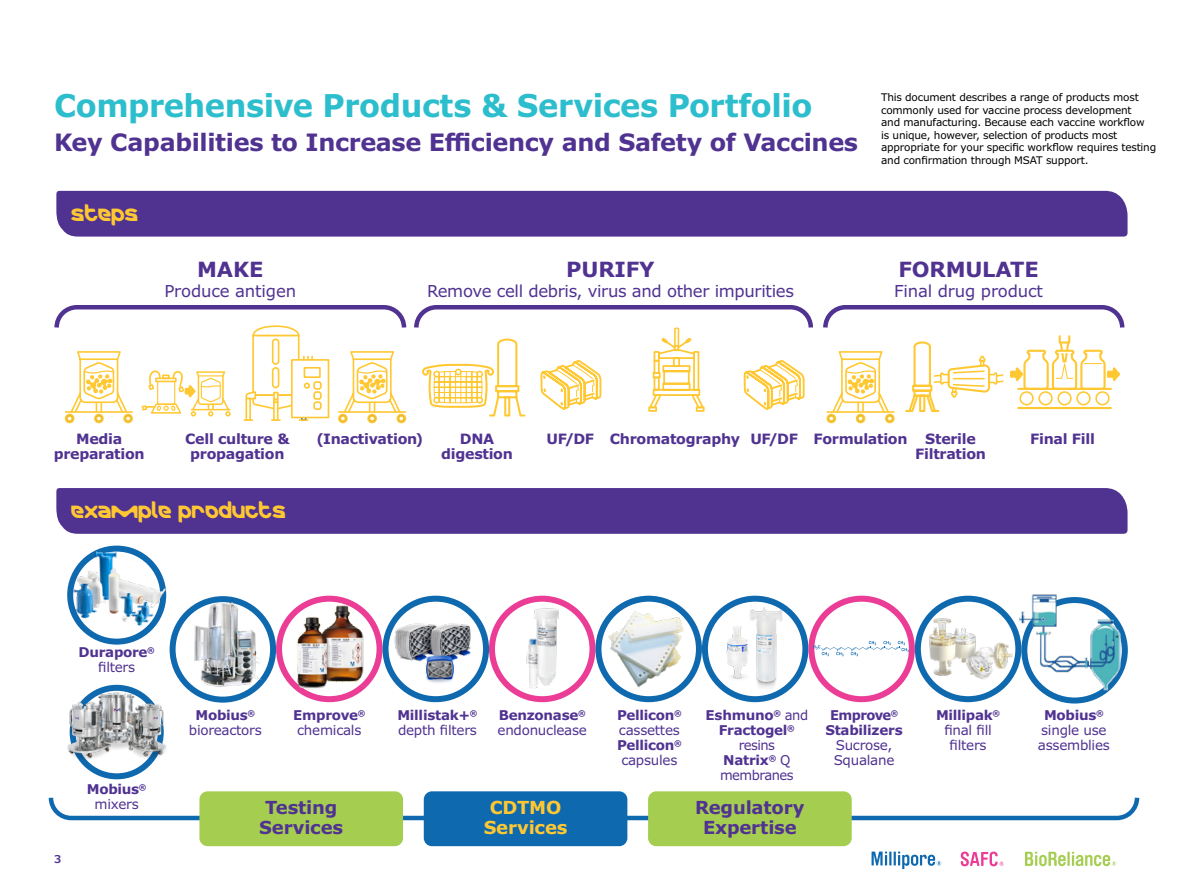
<style>
.page{position:relative;width:1188px;height:891px;background:#fff}
.page>*{position:absolute;margin:0;border:0;box-sizing:border-box;transform-origin:0 0}
.t1{font:700 31.5px "Verdana Pro";letter-spacing:-.015em;color:#2dbecd}
.t2{font:700 24px "Verdana Pro";letter-spacing:-.015em;color:#503291}
.t3{font:700 21px "Verdana Pro";letter-spacing:-.01em;color:#503291}
.t4{font:700 18px/19.5px "Verdana Pro";letter-spacing:-.01em;color:#503291;text-align:center}
.t5{font:18px "Merck";letter-spacing:-.01em;color:#ffc832}
.t6{font:700 18px/19.5px "Verdana Pro";letter-spacing:-.01em;color:#ffc832;text-align:center}
.t7{font:16.5px "Verdana Pro";letter-spacing:-.02em;color:#503291}
.t8{font:700 14.25px/15px "Verdana Pro";letter-spacing:-.02em;color:#503291;text-align:center}
.t9{font:13.5px/15px "Verdana Pro";letter-spacing:-.02em;color:#503291;text-align:center}
.t10{font:700 13.5px/15px "Verdana Pro";letter-spacing:-.02em;color:#503291;text-align:center}
.t11{font:600 10.8px "Verdana Pro";color:#503291}
.t12{font:10.5px/12.6px "Verdana Pro";letter-spacing:-.02em;color:#000}
.s1{font-weight:400}
.s2{font-weight:700}
</style>
<div class="page">
<svg style="left:1072px;top:852px;width:44px;height:14px"></svg>
<hr style="left:1067px;top:852px;width:3px;height:14px;background:#a5cd50">
<svg style="left:1025px;top:852px;width:41px;height:14px"></svg>
<svg style="left:872px;top:852px;width:69px;height:17px"></svg>
<svg style="left:961px;top:852px;width:43px;height:14px"></svg>
<svg style="left:70px;top:549px;width:93px;height:93px"></svg>
<div style="left:67px;top:546px;width:99px;height:99px;border:6px solid #0f69af;border-radius:50%"></div>
<svg style="left:173px;top:599px;width:100px;height:101px"></svg>
<div style="left:170px;top:596px;width:106px;height:107px;border:6px solid #0f69af;border-radius:50%"></div>
<svg style="left:279px;top:599px;width:101px;height:100px"></svg>
<div style="left:276px;top:596px;width:107px;height:106px;border:6px solid #eb3c96;border-radius:50%"></div>
<svg style="left:386px;top:599px;width:100px;height:100px"></svg>
<div style="left:383px;top:596px;width:106px;height:106px;border:6px solid #0f69af;border-radius:50%"></div>
<div style="left:489px;top:596px;width:106px;height:106px;border:6px solid #eb3c96;border-radius:50%"></div>
<svg style="left:598px;top:599px;width:101px;height:100px"></svg>
<div style="left:595px;top:596px;width:107px;height:106px;border:6px solid #0f69af;border-radius:50%"></div>
<svg style="left:705px;top:599px;width:100px;height:100px"></svg>
<div style="left:702px;top:596px;width:106px;height:106px;border:6px solid #0f69af;border-radius:50%"></div>
<div style="left:808px;top:596px;width:107px;height:106px;border:6px solid #eb3c96;border-radius:50%"></div>
<svg style="left:918px;top:599px;width:100px;height:100px"></svg>
<div style="left:915px;top:596px;width:106px;height:106px;border:6px solid #0f69af;border-radius:50%"></div>
<svg style="left:1024px;top:600px;width:101px;height:101px"></svg>
<div style="left:1021px;top:597px;width:107px;height:107px;border:6px solid #0f69af;border-radius:50%"></div>
<svg style="left:73px;top:688px;width:88px;height:88px"></svg>
<div style="left:70px;top:685px;width:94px;height:94px;border:6px solid #0f69af;border-radius:50%"></div>
<svg style="left:48px;top:795px;width:1092px;height:28px"></svg>
<div style="left:56px;top:191px;width:1072px;height:46px;background:#503291"></div>
<div style="left:56px;top:488px;width:1072px;height:46px;background:#503291"></div>
<div style="left:424px;top:791px;width:203px;height:55px;background:#0f69af;border-radius:8px"></div>
<div style="left:648px;top:791px;width:204px;height:55px;background:#a5cd50;border-radius:8px"></div>
<div style="left:199px;top:791px;width:204px;height:55px;background:#a5cd50;border-radius:8px"></div>
<svg style="left:823px;top:305px;width:302px;height:119px"></svg>
<svg style="left:54px;top:305px;width:759px;height:119px"></svg>
<img style="left:526px;top:608px;width:32px;height:80px">
<img style="left:71px;top:547px;width:103px;height:83px">
<img style="left:285px;top:599px;width:88px;height:91px">
<img style="left:927px;top:617px;width:87px;height:64px">
<img style="left:393px;top:623px;width:81px;height:63px">
<img style="left:189px;top:597px;width:73px;height:101px">
<img style="left:67px;top:691px;width:99px;height:69px">
<img style="left:726px;top:625px;width:22px;height:56px">
<img style="left:748px;top:607px;width:36px;height:82px">
<img style="left:607px;top:609px;width:79px;height:80px">
<img style="left:1018px;top:594px;width:104px;height:96px">
<svg style="left:813px;top:641px;width:96px;height:15px"></svg>
<h1 class="t1" style="left:54px;top:85px;width:760px">Comprehensive Products &amp; Services Portfolio</h1>
<h2 class="t2" style="left:54px;top:127px;width:806px">Key Capabilities to Increase Efficiency and Safety of Vaccines</h2>
<h3 class="t5" style="left:71px;top:204px;width:69px">steps</h3>
<h3 class="t3" style="left:197px;top:256px;width:68px">MAKE</h3>
<h3 class="t7" style="left:165px;top:280px;width:133px">Produce antigen</h3>
<h3 class="t3" style="left:566px;top:256px;width:90px">PURIFY</h3>
<h3 class="t7" style="left:427px;top:280px;width:368px">Remove cell debris, virus and other impurities</h3>
<p class="t12" style="left:881px;top:91px;width:277px">This document describes a range of products most commonly used for vaccine process development<br>and manufacturing. Because each vaccine workflow<br>is unique, however, selection of products most appropriate for your specific workflow requires testing and confirmation through MSAT support.</p>
<h3 class="t3" style="left:899px;top:256px;width:142px">FORMULATE</h3>
<h3 class="t7" style="left:894px;top:280px;width:150px">Final drug product</h3>
<h3 class="t8" style="left:54px;top:432px;width:93px">Media preparation</h3>
<h3 class="t8" style="left:185px;top:432px;width:106px">Cell culture &amp; propagation</h3>
<h3 class="t8" style="left:441px;top:432px;width:73px">DNA digestion</h3>
<h3 class="t8" style="left:316px;top:432px;width:108px">(Inactivation)</h3>
<h3 class="t8" style="left:915px;top:432px;width:72px;text-align:left;text-indent:-369px">UF/DF Chromatography UF/DF Formulation Sterile<br>Filtration</h3>
<h3 class="t8" style="left:1030px;top:432px;width:66px">Final Fill</h3>
<h3 class="t5" style="left:71px;top:501px;width:216px">example products</h3>
<p class="t10" style="left:79px;top:645px;width:78px">Durapore<sup>® </sup><span class="s1">filters</span></p>
<p class="t11" style="left:54px;top:852px;width:9px">3</p>
<p class="t10" style="left:87px;top:782px;width:61px">Mobius<sup>® </sup><span class="s1">mixers</span></p>
<p class="t9" style="left:189px;top:708px;width:74px"><span class="s2">Mobius</span><sup>® </sup>bioreactors</p>
<p class="t9" style="left:293px;top:708px;width:74px;text-align:left"><span class="s2">Emprove</span><sup>® </sup>chemicals</p>
<p class="t9" style="left:397px;top:708px;width:82px;text-align:left"><span class="s2">Millistak+</span><sup>® </sup>depth filters</p>
<p class="t9" style="left:498px;top:708px;width:91px;text-align:left"><span class="s2">Benzonase</span><sup>® </sup>endonuclease</p>
<p class="t9" style="left:617px;top:708px;width:66px"><span class="s2">Pellicon</span><sup>® </sup>cassettes<br><span class="s2">Pellicon</span><sup>® </sup>capsules</p>
<p class="t10" style="left:706px;top:708px;width:104px">Eshmuno<sup>®</sup> <span class="s1">and<br></span>Fractogel<sup>® </sup><span class="s1">resins<br></span>Natrix<sup>®</sup> <span class="s1">Q membranes</span></p>
<p class="t10" style="left:825px;top:708px;width:79px">Emprove<sup>®<br></sup>Stabilizers</p>
<p class="t9" style="left:834px;top:738px;width:62px;text-align:left">Sucrose,<br>Squalane</p>
<h3 class="t4" style="left:259px;top:798px;width:85px">Testing<br>Services</h3>
<h3 class="t6" style="left:484px;top:798px;width:85px">CDTMO<br>Services</h3>
<h3 class="t4" style="left:695px;top:798px;width:111px">Regulatory<br>Expertise</h3>
<p class="t9" style="left:936px;top:708px;width:66px"><span class="s2">Millipak</span><sup>® </sup>final fill filters</p>
<p class="t9" style="left:1038px;top:708px;width:73px"><span class="s2">Mobius</span><sup>® </sup>single use assemblies</p>
</div>
